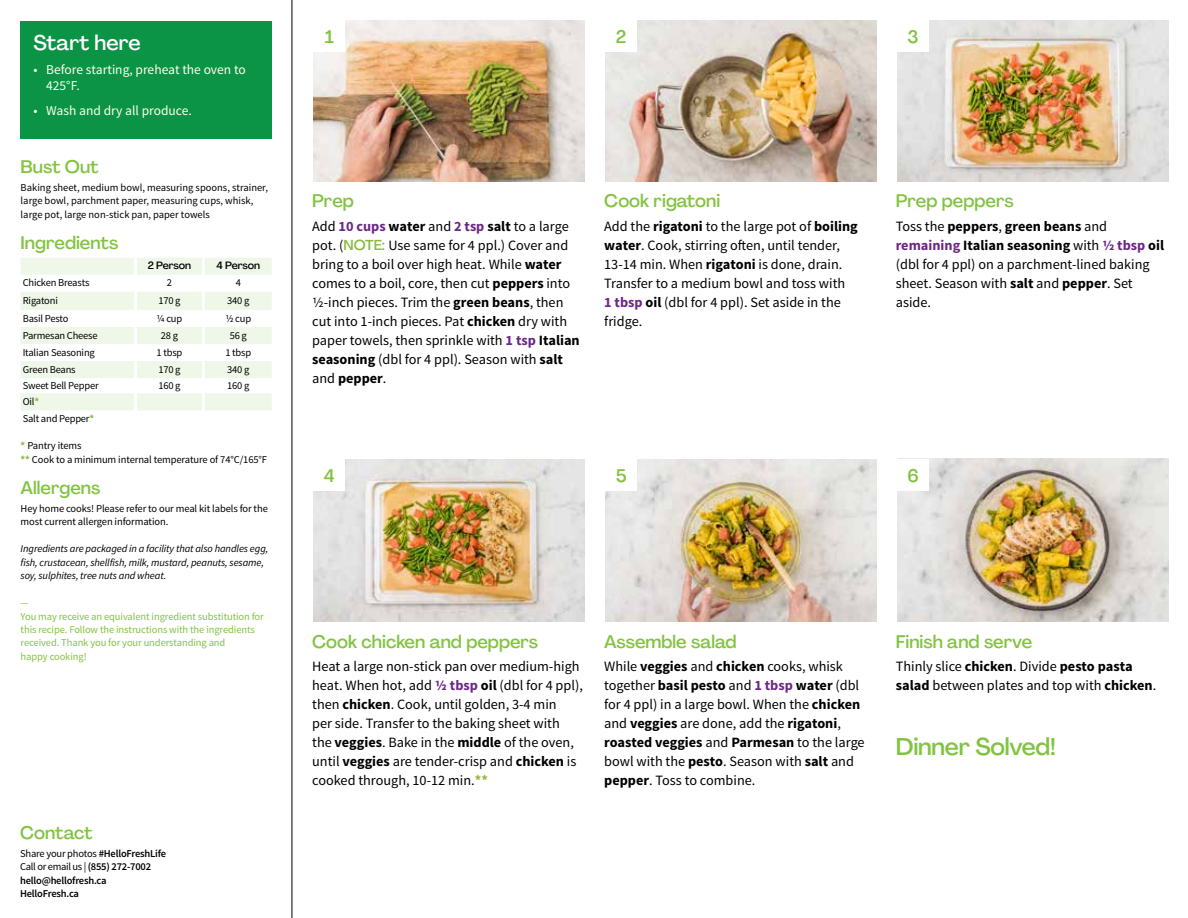
<style>
.page{position:relative;width:1188px;height:918px;background:#fff}
.page>*{position:absolute;margin:0;border:0;box-sizing:border-box;transform-origin:0 0}
.t1{font:500 24px "Agrandir";letter-spacing:-.01em;color:#82c341}
.t2{font:500 21px "Agrandir";color:#fff}
.t3{font:500 18px "Agrandir";color:#82c341}
.t4{font:14.25px/19px "Source Sans Pro";color:#000}
.t5{font:13.5px/16.2px "Source Sans Pro";color:#fffdec}
.t6{font:10.5px/13.5px "Source Sans Pro";letter-spacing:-.01em;color:#000}
.t7{font:10.5px/13.5px "Source Sans Pro";letter-spacing:-.01em;color:#82c341}
.t8{font:italic 10.5px/13.5px "Source Sans Pro";letter-spacing:-.01em;color:#000}
.t9{font:600 10.5px/13.5px "Source Sans Pro";letter-spacing:-.02em;color:#000}
.t10{font:500 10.5px "Agrandir";letter-spacing:-.01em;color:#000}
.t11{font:italic 10.5px "Source Sans Pro";color:#82c341}
.s1{font-weight:700;color:#8cba42}
.s2{font-weight:400}
.s3{font-weight:700;color:#6c2888}
.s4{font-weight:700}
.s5{font-family:"Agrandir";font-weight:500;color:#8cba42}
</style>
<div class="page">
<hr style="left:292px;top:0;width:1px;height:918px;background:#000">
<svg style="left:21px;top:258px;width:251px;height:152px"></svg>
<hr style="left:134px;top:258px;width:3px;height:17px;background:#fff">
<hr style="left:202px;top:258px;width:3px;height:17px;background:#fff">
<hr style="left:134px;top:275px;width:3px;height:17px;background:#fff">
<hr style="left:202px;top:275px;width:3px;height:17px;background:#fff">
<hr style="left:134px;top:292px;width:3px;height:18px;background:#fff">
<hr style="left:202px;top:292px;width:3px;height:18px;background:#fff">
<hr style="left:134px;top:310px;width:3px;height:17px;background:#fff">
<hr style="left:202px;top:310px;width:3px;height:17px;background:#fff">
<hr style="left:134px;top:327px;width:3px;height:17px;background:#fff">
<hr style="left:202px;top:327px;width:3px;height:17px;background:#fff">
<hr style="left:134px;top:344px;width:3px;height:17px;background:#fff">
<hr style="left:202px;top:344px;width:3px;height:17px;background:#fff">
<hr style="left:134px;top:361px;width:3px;height:17px;background:#fff">
<hr style="left:202px;top:361px;width:3px;height:17px;background:#fff">
<hr style="left:134px;top:378px;width:3px;height:15px;background:#fff">
<hr style="left:202px;top:378px;width:3px;height:15px;background:#fff">
<hr style="left:134px;top:393px;width:3px;height:17px;background:#fff">
<hr style="left:202px;top:393px;width:3px;height:17px;background:#fff">
<div style="left:21px;top:21px;width:251px;height:117px;background:#0b9446"></div>
<img style="left:313px;top:459px;width:272px;height:162px">
<div style="left:313px;top:459px;width:32px;height:32px;background:#fff"></div>
<img style="left:605px;top:459px;width:272px;height:162px">
<div style="left:605px;top:459px;width:32px;height:32px;background:#fff"></div>
<img style="left:897px;top:459px;width:272px;height:162px">
<div style="left:897px;top:459px;width:32px;height:32px;background:#fff"></div>
<img style="left:313px;top:20px;width:272px;height:161px">
<div style="left:313px;top:20px;width:32px;height:32px;background:#fff"></div>
<img style="left:605px;top:20px;width:272px;height:161px">
<div style="left:605px;top:20px;width:32px;height:32px;background:#fff"></div>
<img style="left:897px;top:20px;width:272px;height:161px">
<div style="left:897px;top:20px;width:32px;height:32px;background:#fff"></div>
<h2 class="t2" style="left:33px;top:29px;width:109px">Start here</h2>
<p class="t5" style="left:46px;top:62px;width:201px;text-indent:-13px">• Before starting, preheat the oven to<br>425°F.</p>
<p class="t5" style="left:33px;top:103px;width:160px">• Wash and dry all produce.</p>
<p class="t3" style="left:21px;top:156px;width:80px">Bust Out</p>
<p class="t6" style="left:21px;top:181px;width:249px">Baking sheet, medium bowl, measuring spoons, strainer, large bowl, parchment paper, measuring cups, whisk, large pot, large non-stick pan, paper towels</p>
<p class="t3" style="left:21px;top:232px;width:99px">Ingredients</p>
<p class="t10" style="left:148px;top:259px;width:45px">2 Person</p>
<p class="t10" style="left:217px;top:259px;width:45px">4 Person</p>
<p class="t6" style="left:23px;top:276px;width:68px">Chicken Breasts</p>
<p class="t6" style="left:167px;top:276px;width:7px">2</p>
<p class="t6" style="left:236px;top:276px;width:7px">4</p>
<p class="t6" style="left:23px;top:294px;width:37px">Rigatoni</p>
<p class="t6" style="left:158px;top:294px;width:24px">170 g</p>
<p class="t6" style="left:227px;top:294px;width:24px">340 g</p>
<p class="t6" style="left:23px;top:311px;width:47px">Basil Pesto</p>
<p class="t6" style="left:157px;top:311px;width:27px">1/4 cup</p>
<p class="t6" style="left:225px;top:311px;width:27px">1/2 cup</p>
<p class="t6" style="left:23px;top:329px;width:76px">Parmesan Cheese</p>
<p class="t6" style="left:161px;top:329px;width:19px">28 g</p>
<p class="t6" style="left:230px;top:329px;width:19px">56 g</p>
<p class="t6" style="left:23px;top:346px;width:74px">Italian Seasoning</p>
<p class="t6" style="left:157px;top:346px;width:27px">1 tbsp</p>
<p class="t6" style="left:225px;top:346px;width:27px">1 tbsp</p>
<p class="t6" style="left:23px;top:363px;width:54px">Green Beans</p>
<p class="t6" style="left:158px;top:363px;width:24px">170 g</p>
<p class="t6" style="left:227px;top:363px;width:24px">340 g</p>
<p class="t6" style="left:23px;top:379px;width:77px">Sweet Bell Pepper</p>
<p class="t6" style="left:158px;top:379px;width:24px">160 g</p>
<p class="t6" style="left:227px;top:379px;width:24px">160 g</p>
<p class="t6" style="left:23px;top:393px;width:73px;line-height:17px">Oil<span class="s1">*<br></span>Salt and Pepper<span class="s1">*</span></p>
<p class="t6" style="left:21px;top:439px;width:248px"><span class="s1">*</span> Pantry items<br><span class="s1">**</span> Cook to a minimum internal temperature of 74°C/165°F</p>
<p class="t3" style="left:21px;top:477px;width:81px">Allergens</p>
<p class="t6" style="left:21px;top:502px;width:249px">Hey home cooks! Please refer to our meal kit labels for the most current allergen information.</p>
<p class="t8" style="left:21px;top:542px;width:249px">Ingredients are packaged in a facility that also handles egg, fish, crustacean, shellfish, milk, mustard, peanuts, sesame, soy, sulphites, tree nuts and wheat.</p>
<p class="t11" style="left:21px;top:596px;width:10px">—</p>
<p class="t7" style="left:21px;top:609px;width:245px">You may receive an equivalent ingredient substitution for this recipe. Follow the instructions with the ingredients received. Thank you for your understanding and<br>happy cooking!</p>
<p class="t3" style="left:20px;top:822px;width:74px">Contact</p>
<p class="t9" style="left:20px;top:847px;width:147px"><span class="s2">Share your photos</span> #HelloFreshLife<br><span class="s2">Call or email us |</span> (855) 272-7002 hello@hellofresh.ca<br>HelloFresh.ca</p>
<p class="t3" style="left:325px;top:26px;width:11px">1</p>
<p class="t3" style="left:616px;top:25px;width:12px">2</p>
<p class="t3" style="left:908px;top:25px;width:13px">3</p>
<p class="t3" style="left:312px;top:190px;width:43px">Prep</p>
<p class="t4" style="left:312px;top:217px;width:269px">Add <span class="s3">10 cups</span> <span class="s4">water</span> and <span class="s3">2 tsp</span> <span class="s4">salt</span> to a large pot. (<span class="s5">NOTE:</span> Use same for 4 ppl.) Cover and bring to a boil over high heat. While <span class="s4">water </span>comes to a boil, core, then cut <span class="s4">peppers</span> into 1/2-inch pieces. Trim the <span class="s4">green beans</span>, then cut into 1-inch pieces. Pat <span class="s4">chicken</span> dry with paper towels, then sprinkle with <span class="s3">1 tsp</span> <span class="s4">Italian seasoning</span> (dbl for 4 ppl). Season with <span class="s4">salt </span>and <span class="s4">pepper</span>.</p>
<p class="t3" style="left:604px;top:190px;width:118px">Cook rigatoni</p>
<p class="t4" style="left:604px;top:217px;width:255px">Add the <span class="s4">rigatoni</span> to the large pot of <span class="s4">boiling water</span>. Cook, stirring often, until tender, 13-14 min. When <span class="s4">rigatoni</span> is done, drain.<br>Transfer to a medium bowl and toss with<br><span class="s3">1 tbsp</span> <span class="s4">oil</span> (dbl for 4 ppl). Set aside in the fridge.</p>
<p class="t3" style="left:896px;top:190px;width:119px">Prep peppers</p>
<p class="t4" style="left:896px;top:217px;width:270px">Toss the <span class="s4">peppers</span>, <span class="s4">green beans</span> and <span class="s3">remaining</span> <span class="s4">Italian seasoning</span> with <span class="s3">1/2 tbsp</span> <span class="s4">oil </span>(dbl for 4 ppl) on a parchment-lined baking sheet. Season with <span class="s4">salt</span> and <span class="s4">pepper</span>. Set aside.</p>
<p class="t3" style="left:324px;top:465px;width:12px">4</p>
<p class="t3" style="left:616px;top:465px;width:12px">5</p>
<p class="t3" style="left:907px;top:464px;width:13px">6</p>
<p class="t3" style="left:312px;top:630px;width:227px">Cook chicken and peppers</p>
<p class="t4" style="left:312px;top:657px;width:272px">Heat a large non-stick pan over medium-high heat. When hot, add <span class="s3">1/2 tbsp</span> <span class="s4">oil</span> (dbl for 4 ppl), then <span class="s4">chicken</span>. Cook, until golden, 3-4 min<br>per side. Transfer to the baking sheet with the <span class="s4">veggies</span>. Bake in the <span class="s4">middle</span> of the oven, until <span class="s4">veggies</span> are tender-crisp and <span class="s4">chicken</span> is cooked through, 10-12 min.<span class="s1">**</span></p>
<p class="t3" style="left:604px;top:630px;width:134px">Assemble salad</p>
<p class="t4" style="left:604px;top:657px;width:262px">While <span class="s4">veggies</span> and <span class="s4">chicken</span> cooks, whisk together <span class="s4">basil pesto</span> and <span class="s3">1 tbsp</span> <span class="s4">water</span> (dbl for 4 ppl) in a large bowl. When the <span class="s4">chicken </span>and <span class="s4">veggies</span> are done, add the <span class="s4">rigatoni</span>, <span class="s4">roasted veggies</span> and <span class="s4">Parmesan</span> to the large bowl with the <span class="s4">pesto</span>. Season with <span class="s4">salt</span> and <span class="s4">pepper</span>. Toss to combine.</p>
<p class="t3" style="left:896px;top:630px;width:138px">Finish and serve</p>
<p class="t4" style="left:896px;top:657px;width:262px">Thinly slice <span class="s4">chicken</span>. Divide <span class="s4">pesto pasta salad</span> between plates and top with <span class="s4">chicken</span>.</p>
<h1 class="t1" style="left:896px;top:732px;width:162px">Dinner Solved!</h1>
</div>
